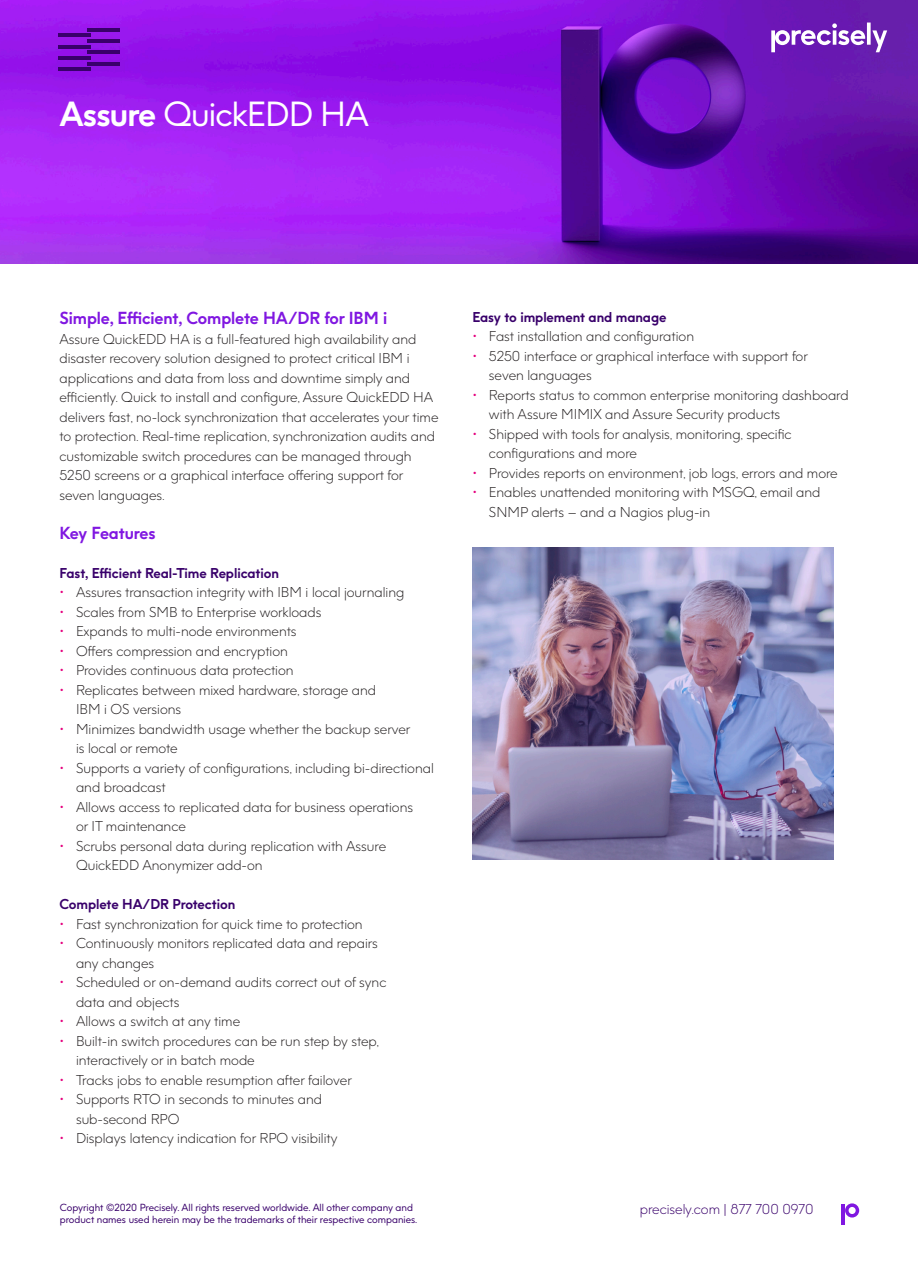
<style>
.page{position:relative;width:918px;height:1263px;background:#fff}
.page>*{position:absolute;margin:0;border:0;box-sizing:border-box;transform-origin:0 0}
.Paragraph_Style_1{font:33px "Precisely";letter-spacing:-.025em;color:#fff}
.t1{font:700 16.5px "Precisely";letter-spacing:-.005em;color:#8017e1}
.t2{font:300 13.5px/19.5px "Precisely";color:#231f20}
.t3{font:700 13.5px "Precisely";letter-spacing:-.005em;color:#39006b}
.t4{font:300 13.5px "Precisely";color:#39006b}
.t5{font:9.75px "Precisely";color:#39006b}
.s1{font-weight:700}
.s2{color:#e5007e}
</style>
<div class="page">
<img style="left:472px;top:547px;width:362px;height:312px">
<img style="left:0;top:0;width:918px;height:264px">
<svg style="left:771px;top:23px;width:116px;height:29px"></svg>
<svg style="left:845px;top:1203px;width:14px;height:14px"></svg>
<hr style="left:842px;top:1204px;width:3px;height:20px;background:#8017e1">
<hr style="left:59px;top:33px;width:32px;height:4px;background:#39006b">
<hr style="left:59px;top:45px;width:32px;height:3px;background:#39006b">
<hr style="left:59px;top:56px;width:32px;height:4px;background:#39006b">
<hr style="left:59px;top:67px;width:32px;height:4px;background:#39006b">
<hr style="left:87px;top:62px;width:32px;height:3px;background:#39006b">
<hr style="left:87px;top:50px;width:32px;height:4px;background:#39006b">
<hr style="left:87px;top:39px;width:32px;height:4px;background:#39006b">
<hr style="left:87px;top:28px;width:32px;height:3px;background:#39006b">
<p class="Paragraph_Style_1" style="left:60px;top:93px;width:311px"><span class="s1">Assure</span> QuickEDD HA</p>
<p class="t1" style="left:60px;top:307px;width:329px">Simple, Efficient, Complete HA/DR for IBM i</p>
<p class="t2" style="left:60px;top:329px;width:381px">Assure QuickEDD HA is a full-featured high availability and disaster recovery solution designed to protect critical IBM i applications and data from loss and downtime simply and efficiently. Quick to install and configure, Assure QuickEDD HA delivers fast, no-lock synchronization that accelerates your time to protection. Real-time replication, synchronization audits and customizable switch procedures can be managed through 5250 screens or a graphical interface offering support for seven languages.</p>
<p class="t1" style="left:60px;top:522px;width:98px">Key Features</p>
<p class="t3" style="left:60px;top:564px;width:221px">Fast, Efficient Real-Time Replication</p>
<p class="t2" style="left:60px;top:582px;width:346px"><span class="s2">•</span> Assures transaction integrity with IBM i local journaling</p>
<p class="t2" style="left:60px;top:602px;width:263px"><span class="s2">•</span> Scales from SMB to Enterprise workloads</p>
<p class="t2" style="left:60px;top:621px;width:239px"><span class="s2">•</span> Expands to multi-node environments</p>
<p class="t2" style="left:60px;top:641px;width:230px"><span class="s2">•</span> Offers compression and encryption</p>
<p class="t2" style="left:60px;top:660px;width:236px"><span class="s2">•</span> Provides continuous data protection</p>
<p class="t2" style="left:76px;top:680px;width:302px;text-indent:-16px"><span class="s2">•</span> Replicates between mixed hardware, storage and<br>IBM i OS versions</p>
<p class="t2" style="left:76px;top:719px;width:336px;text-indent:-16px"><span class="s2">•</span> Minimizes bandwidth usage whether the backup server is local or remote</p>
<p class="t2" style="left:76px;top:758px;width:359px;text-indent:-16px"><span class="s2">•</span> Supports a variety of configurations, including bi-directional and broadcast</p>
<p class="t2" style="left:76px;top:797px;width:339px;text-indent:-16px"><span class="s2">•</span> Allows access to replicated data for business operations or IT maintenance</p>
<p class="t2" style="left:76px;top:836px;width:312px;text-indent:-16px"><span class="s2">•</span> Scrubs personal data during replication with Assure<br>QuickEDD Anonymizer add-on</p>
<p class="t3" style="left:60px;top:895px;width:177px">Complete HA/DR Protection</p>
<p class="t2" style="left:60px;top:914px;width:305px"><span class="s2">•</span> Fast synchronization for quick time to protection</p>
<p class="t2" style="left:76px;top:933px;width:303px;text-indent:-16px"><span class="s2">•</span> Continuously monitors replicated data and repairs any changes</p>
<p class="t2" style="left:76px;top:972px;width:312px;text-indent:-16px"><span class="s2">•</span> Scheduled or on-demand audits correct out of sync data and objects</p>
<p class="t2" style="left:60px;top:1011px;width:182px"><span class="s2">•</span> Allows a switch at any time</p>
<p class="t2" style="left:76px;top:1031px;width:305px;text-indent:-16px"><span class="s2">•</span> Built-in switch procedures can be run step by step, interactively or in batch mode</p>
<p class="t2" style="left:60px;top:1070px;width:294px"><span class="s2">•</span> Tracks jobs to enable resumption after failover</p>
<p class="t2" style="left:76px;top:1089px;width:248px;text-indent:-16px"><span class="s2">•</span> Supports RTO in seconds to minutes and sub-second RPO</p>
<p class="t2" style="left:60px;top:1128px;width:279px"><span class="s2">•</span> Displays latency indication for RPO visibility</p>
<p class="t3" style="left:472px;top:308px;width:195px">Easy to implement and manage</p>
<p class="t2" style="left:472px;top:327px;width:223px"><span class="s2">•</span> Fast installation and configuration</p>
<p class="t2" style="left:489px;top:346px;width:320px;text-indent:-16px"><span class="s2">•</span> 5250 interface or graphical interface with support for seven languages</p>
<p class="t2" style="left:489px;top:385px;width:361px;text-indent:-16px"><span class="s2">•</span> Reports status to common enterprise monitoring dashboard with Assure MIMIX and Assure Security products</p>
<p class="t2" style="left:489px;top:424px;width:304px;text-indent:-16px"><span class="s2">•</span> Shipped with tools for analysis, monitoring, specific configurations and more</p>
<p class="t2" style="left:472px;top:463px;width:367px"><span class="s2">•</span> Provides reports on environment, job logs, errors and more</p>
<p class="t2" style="left:489px;top:483px;width:333px;text-indent:-16px"><span class="s2">•</span> Enables unattended monitoring with MSGQ, email and<br>SNMP alerts – and a Nagios plug-in</p>
<p class="t5" style="left:60px;top:1201px;width:355px">Copyright ©2020 Precisely. All rights reserved worldwide. All other company and</p>
<p class="t4" style="left:640px;top:1201px;width:175px">precisely.com | 877 700 0970</p>
<p class="t5" style="left:60px;top:1213px;width:359px">product names used herein may be the trademarks of their respective companies.</p>
</div>
